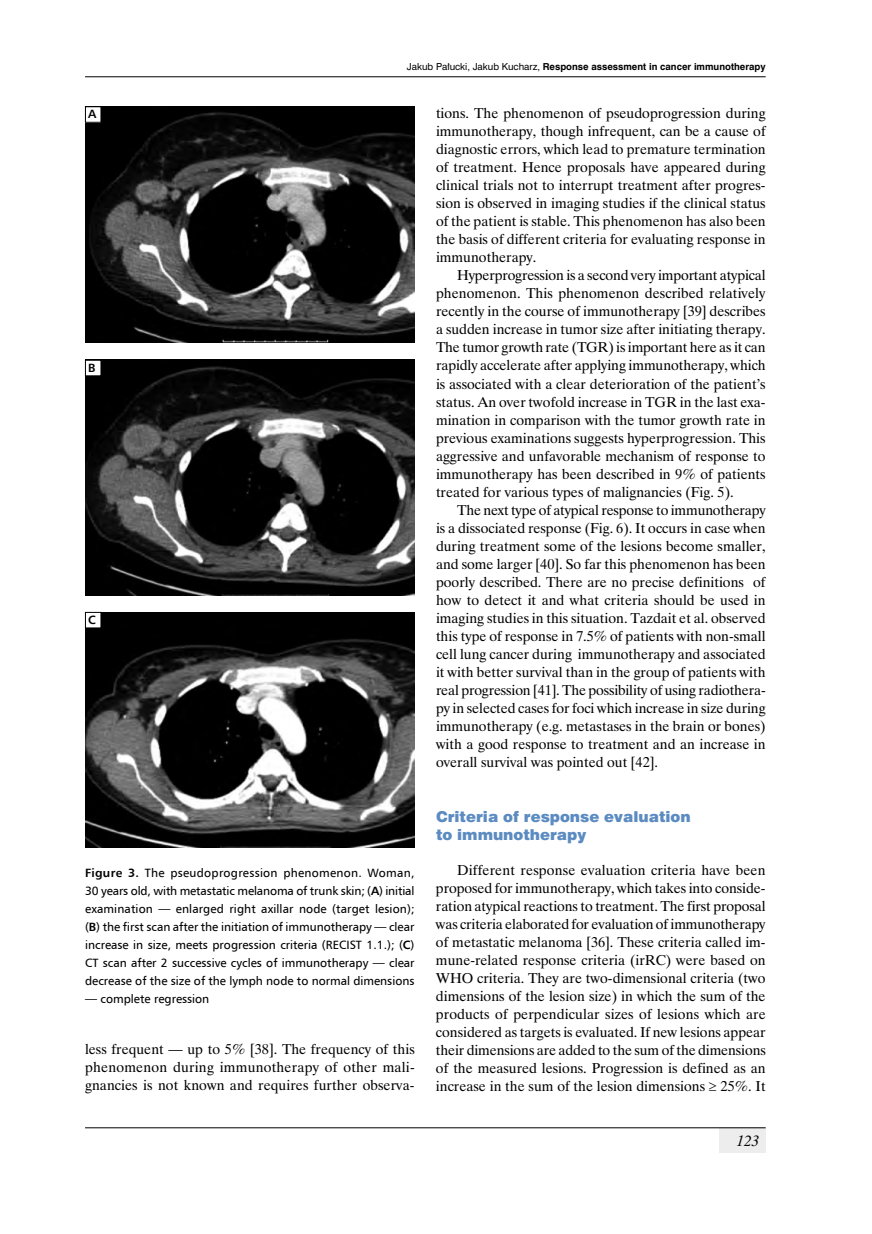
<style>
.page{position:relative;width:872px;height:1234px;background:#fff}
.page>*{position:absolute;margin:0;border:0;box-sizing:border-box;transform-origin:0 0}
.t1{font:15px/18px "Swis 721 Blk EU";color:#5b8bc1}
.t2{font:italic 15px "Time Ibis EE";color:#000}
.t3{font:14.25px/18px "Time Ibis EE";color:#000;text-align:justify}
.t4{font:12px/18px "Humnst 777 EU";color:#000;text-align:justify}
.t5{font:700 12px "Humnst 777 EU";color:#000}
.t6{font:700 9px "Swis 721 PL";color:#000}
.s1{font-weight:400}
.s2{font-weight:700}
</style>
<div class="page">
<div style="left:719px;top:1127px;width:46px;height:25px;background:#ededed"></div>
<hr style="left:85px;top:1127px;width:680px;height:1px;background:#000">
<hr style="left:85px;top:76px;width:680px;height:1px;background:#000">
<img style="left:85px;top:106px;width:330px;height:236px">
<img style="left:85px;top:360px;width:329px;height:235px">
<img style="left:85px;top:612px;width:329px;height:235px">
<div style="left:85px;top:107px;width:16px;height:15px;background:#fff"></div>
<div style="left:85px;top:106px;width:16px;height:17px;border:1px solid #000"></div>
<div style="left:85px;top:360px;width:16px;height:16px;background:#fff"></div>
<div style="left:85px;top:360px;width:16px;height:16px;border:1px solid #000"></div>
<div style="left:85px;top:612px;width:16px;height:15px;background:#fff"></div>
<div style="left:85px;top:612px;width:16px;height:16px;border:1px solid #000"></div>
<p class="t5" style="left:88px;top:106px;width:10px">A</p>
<p class="t5" style="left:88px;top:360px;width:9px">B</p>
<p class="t5" style="left:88px;top:611px;width:9px">C</p>
<p class="t6" style="left:407px;top:61px;width:360px"><span class="s1">Jakub Pałucki, Jakub Kucharz,</span> Response assessment in cancer immunotherapy</p>
<p class="t3" style="left:436px;top:104px;width:331px">tions. The phenomenon of pseudoprogression during immunotherapy, though infrequent, can be a cause of diagnostic errors, which lead to premature termination of treatment. Hence proposals have appeared during clinical trials not to interrupt treatment after progres&shy;sion is observed in imaging studies if the clinical status of the patient is stable. This phenomenon has also been the basis of different criteria for evaluating response in immunotherapy.</p>
<p class="t3" style="left:436px;top:266px;width:331px;text-indent:21px">Hyperprogression is a second very important atypical phenomenon. This phenomenon described relatively recently in the course of immunotherapy [39] describes a sudden increase in tumor size after initiating therapy.<br>The tumor growth rate (TGR) is important here as it can rapidly accelerate after applying immunotherapy, which is associated with a clear deterioration of the patient’s status. An over twofold increase in TGR in the last exa&shy;mination in comparison with the tumor growth rate in previous examinations suggests hyperprogression. This aggressive and unfavorable mechanism of response to immunotherapy has been described in 9% of patients treated for various types of malignancies (Fig. 5).</p>
<p class="t3" style="left:436px;top:500px;width:331px;text-indent:21px">The next type of atypical response to immunotherapy is a dissociated response (Fig. 6). It occurs in case when during treatment some of the lesions become smaller, and some larger [40]. So far this phenomenon has been poorly described. There are no precise definitions of how to detect it and what criteria should be used in imaging studies in this situation. Tazdait et al. observed this type of response in 7.5% of patients with non-small cell lung cancer during immunotherapy and associated it with better survival than in the group of patients with real progression [41]. The possibility of using radiothera&shy;py in selected cases for foci which increase in size during immunotherapy (e.g. metastases in the brain or bones) with a good response to treatment and an increase in overall survival was pointed out [42].</p>
<p class="t4" style="left:85px;top:863px;width:331px"><span class="s2">Figure 3.</span> The pseudoprogression phenomenon. Woman, 30 years old, with metastatic melanoma of trunk skin; (<span class="s2">A</span>) initial examination — enlarged right axillar node (target lesion); (<span class="s2">B</span>) the first scan after the initiation of immunotherapy — clear increase in size, meets progression criteria (RECIST 1.1.); (<span class="s2">C</span>)<br>CT scan after 2 successive cycles of immunotherapy — clear decrease of the size of the lymph node to normal dimensions</p>
<p class="t4" style="left:85px;top:989px;width:126px">— complete regression</p>
<p class="t3" style="left:85px;top:1040px;width:331px">less frequent — up to 5% [38]. The frequency of this phenomenon during immunotherapy of other mali&shy;gnancies is not known and requires further observa-</p>
<p class="t1" style="left:436px;top:807px;width:256px">Criteria of response evaluation to immunotherapy</p>
<p class="t3" style="left:436px;top:860px;width:331px;text-indent:21px">Different response evaluation criteria have been proposed for immunotherapy, which takes into conside&shy;ration atypical reactions to treatment. The first proposal was criteria elaborated for evaluation of immunotherapy of metastatic melanoma [36]. These criteria called im&shy;mune-related response criteria (irRC) were based on WHO criteria. They are two-dimensional criteria (two dimensions of the lesion size) in which the sum of the products of perpendicular sizes of lesions which are considered as targets is evaluated. If new lesions appear their dimensions are added to the sum of the dimensions of the measured lesions. Progression is defined as an increase in the sum of the lesion dimensions ≥ 25%. It</p>
<p class="t2" style="left:736px;top:1131px;width:24px">123</p>
</div>
